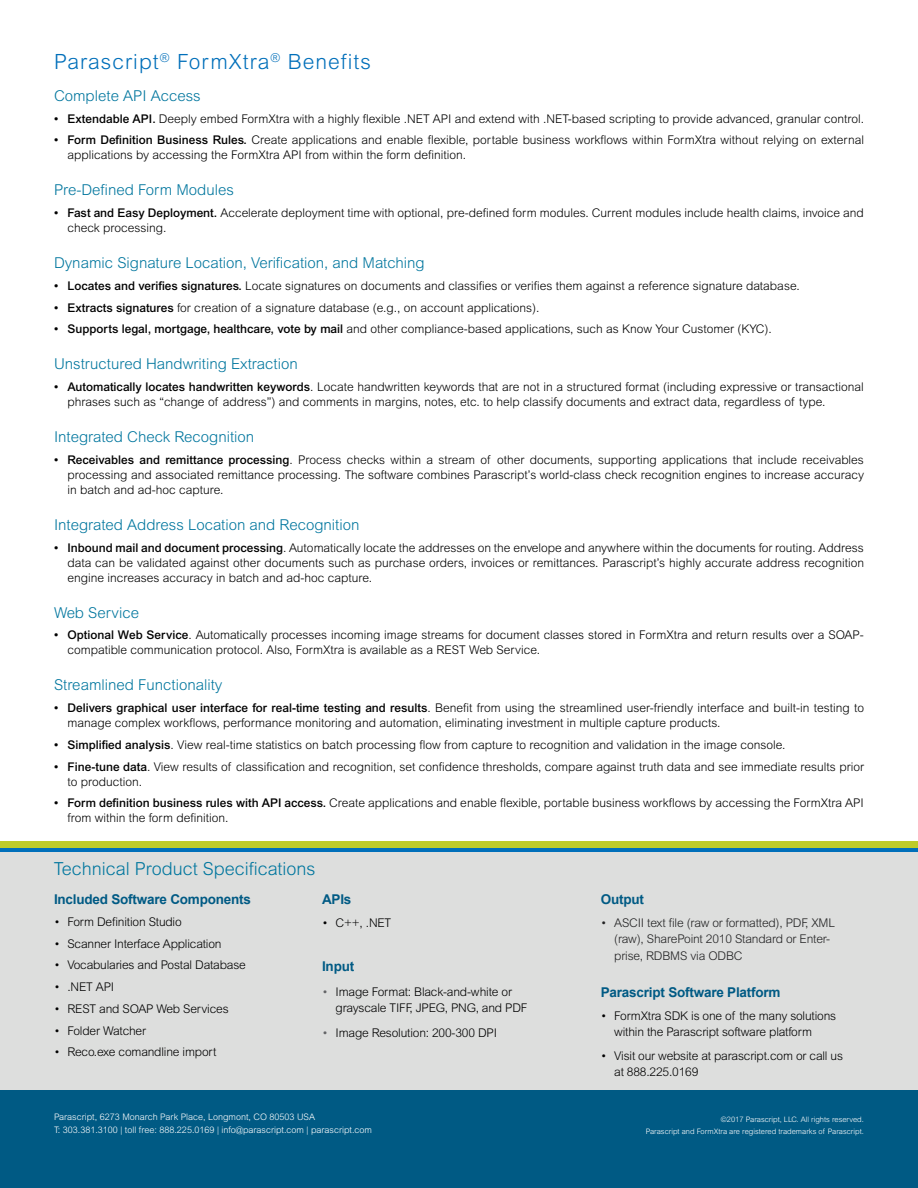
<style>
.page{position:relative;width:918px;height:1188px;background:#fff}
.page>*{position:absolute;margin:0;border:0;box-sizing:border-box;transform-origin:0 0}
.t1{font:300 21px "Arial MT Pro";letter-spacing:.05em;color:#006fba}
.t2{font:300 18px "Arial MT Pro";color:#00769e}
.t3{font:300 15px "Arial MT Pro";color:#00769e}
.t4{font:700 13.5px "Arial";letter-spacing:-.015em;color:#005a84}
.t5{font:300 12px/15px "Arial MT Pro";color:#000}
.t6{font:300 12px/16.5px "Arial MT Pro";letter-spacing:-.015em;color:#222223}
.t7{font:300 9px/13.5px "Arial MT Pro";color:#fff}
.t8{font:300 7.5px/12px "Arial MT Pro";color:#fff;text-align:right}
.s1{font-weight:500}
.s2{color:#636466}
</style>
<div class="page">
<div style="left:0;top:851px;width:918px;height:248px;background:#dddedd"></div>
<div style="left:0;top:1091px;width:918px;height:97px;background:#005a84"></div>
<hr style="left:0;top:848px;width:918px;height:3px;background:#006fba">
<div style="left:0;top:842px;width:918px;height:6px;background:#bdcb2a"></div>
<h1 class="t1" style="left:54px;top:49px;width:318px">Parascript<sup>®</sup> FormXtra<sup>®</sup> Benefits</h1>
<p class="t3" style="left:54px;top:86px;width:148px">Complete API Access</p>
<p class="t5" style="left:54px;top:111px;width:812px"><span class="s1">• Extendable API.</span> Deeply embed FormXtra with a highly flexible .NET API and extend with .NET-based scripting to provide advanced, granular control.</p>
<p class="t5" style="left:68px;top:133px;width:798px;text-indent:-14px"><span class="s1">• Form Definition Business Rules.</span> Create applications and enable flexible, portable business workflows within FormXtra without relying on external applications by accessing the FormXtra API from within the form definition.</p>
<p class="t3" style="left:54px;top:181px;width:181px">Pre-Defined Form Modules</p>
<p class="t5" style="left:67px;top:206px;width:798px;text-indent:-13px"><span class="s1">• Fast and Easy Deployment.</span> Accelerate deployment time with optional, pre-defined form modules. Current modules include health claims, invoice and check processing.</p>
<p class="t3" style="left:54px;top:254px;width:372px">Dynamic Signature Location, Verification, and Matching</p>
<p class="t5" style="left:54px;top:278px;width:747px"><span class="s1">• Locates and verifies signatures.</span> Locate signatures on documents and classifies or verifies them against a reference signature database.</p>
<p class="t5" style="left:54px;top:300px;width:487px"><span class="s1">• Extracts signatures</span> for creation of a signature database (e.g., on account applications).</p>
<p class="t5" style="left:54px;top:322px;width:719px"><span class="s1">• Supports legal, mortgage, healthcare, vote by mail</span> and other compliance-based applications, such as Know Your Customer (KYC).</p>
<p class="t3" style="left:54px;top:355px;width:245px">Unstructured Handwriting Extraction</p>
<p class="t5" style="left:68px;top:380px;width:798px;text-indent:-14px"><span class="s1">• Automatically locates handwritten keywords</span>. Locate handwritten keywords that are not in a structured format (including expressive or transactional phrases such as “change of address”) and comments in margins, notes, etc. to help classify documents and extract data, regardless of type.</p>
<p class="t3" style="left:54px;top:428px;width:202px">Integrated Check Recognition</p>
<p class="t5" style="left:67px;top:452px;width:798px;text-align:justify;text-indent:-13px"><span class="s1">• Receivables and remittance processing</span>. Process checks within a stream of other documents, supporting applications that include receivables processing and associated remittance processing. The software combines Parascript’s world-class check recognition engines to increase accuracy in batch and ad-hoc capture.</p>
<p class="t3" style="left:54px;top:515px;width:307px">Integrated Address Location and Recognition</p>
<p class="t5" style="left:67px;top:540px;width:798px;text-align:justify;text-indent:-13px"><span class="s1">• Inbound mail and document processing</span>. Automatically locate the addresses on the envelope and anywhere within the documents for routing. Address data can be validated against other documents such as purchase orders, invoices or remittances. Parascript’s highly accurate address recognition engine increases accuracy in batch and ad-hoc capture.</p>
<p class="t3" style="left:54px;top:603px;width:87px">Web Service</p>
<p class="t5" style="left:68px;top:628px;width:798px;text-indent:-14px"><span class="s1">• Optional Web Service</span>. Automatically processes incoming image streams for document classes stored in FormXtra and return results over a SOAP&shy;compatible communication protocol. Also, FormXtra is available as a REST Web Service.</p>
<p class="t3" style="left:54px;top:676px;width:170px">Streamlined Functionality</p>
<p class="t5" style="left:68px;top:701px;width:798px;text-indent:-14px"><span class="s1">• Delivers graphical user interface for real-time testing and results</span>. Benefit from using the streamlined user-friendly interface and built-in testing to manage complex workflows, performance monitoring and automation, eliminating investment in multiple capture products.</p>
<p class="t5" style="left:54px;top:737px;width:733px"><span class="s1">• Simplified analysis</span>. View real-time statistics on batch processing flow from capture to recognition and validation in the image console.</p>
<p class="t5" style="left:68px;top:759px;width:798px;text-indent:-14px"><span class="s1">• Fine-tune data</span>. View results of classification and recognition, set confidence thresholds, compare against truth data and see immediate results prior to production.</p>
<p class="t5" style="left:67px;top:796px;width:798px;text-indent:-13px"><span class="s1">• Form definition business rules with API access.</span> Create applications and enable flexible, portable business workflows by accessing the FormXtra API from within the form definition.</p>
<h2 class="t2" style="left:54px;top:858px;width:263px">Technical Product Specifications</h2>
<p class="t4" style="left:54px;top:890px;width:199px">Included Software Components</p>
<p class="t5" style="left:54px;top:915px;width:129px">• Form Definition Studio</p>
<p class="t5" style="left:54px;top:936px;width:169px">• Scanner Interface Application</p>
<p class="t5" style="left:54px;top:958px;width:193px">• Vocabularies and Postal Database</p>
<p class="t5" style="left:54px;top:980px;width:62px">• .NET API</p>
<p class="t5" style="left:54px;top:1002px;width:176px">• REST and SOAP Web Services</p>
<p class="t5" style="left:54px;top:1023px;width:94px">• Folder Watcher</p>
<p class="t5" style="left:54px;top:1045px;width:164px">• Reco.exe comandline import</p>
<p class="t4" style="left:322px;top:890px;width:31px">APIs</p>
<p class="t5" style="left:322px;top:916px;width:71px">• C++, .NET</p>
<p class="t4" style="left:322px;top:957px;width:34px">Input</p>
<p class="t5" style="left:336px;top:984px;width:194px;line-height:16.5px;text-indent:-14px"><span class="s2">•</span> Image Format: Black-and-white or grayscale TIFF, JPEG, PNG, and PDF</p>
<p class="t5" style="left:322px;top:1026px;width:176px"><span class="s2">•</span> Image Resolution: 200-300 DPI</p>
<p class="t4" style="left:601px;top:890px;width:45px">Output</p>
<p class="t6" style="left:614px;top:915px;width:222px;text-indent:-14px">• ASCII text file (raw or formatted), PDF, XML (raw), SharePoint 2010 Standard or Enter&shy;prise, RDBMS via ODBC</p>
<p class="t4" style="left:601px;top:983px;width:181px">Parascript Software Platform</p>
<p class="t5" style="left:614px;top:1008px;width:223px;line-height:16.5px;text-indent:-14px">• FormXtra SDK is one of the many solutions within the Parascript software platform</p>
<p class="t5" style="left:614px;top:1047px;width:230px;line-height:16.5px;text-indent:-14px">• Visit our website at parascript.com or call us at 888.225.0169</p>
<p class="t7" style="left:54px;top:1110px;width:320px">Parascript, 6273 Monarch Park Place, Longmont, CO 80503 USA<br>T: 303.381.3100 | toll free: 888.225.0169 | info@parascript.com | parascript.com</p>
<p class="t8" style="left:646px;top:1114px;width:220px">©2017 Parascript, LLC. All rights reserved.<br>Parascript and FormXtra are registered trademarks of Parascript.</p>
</div>
